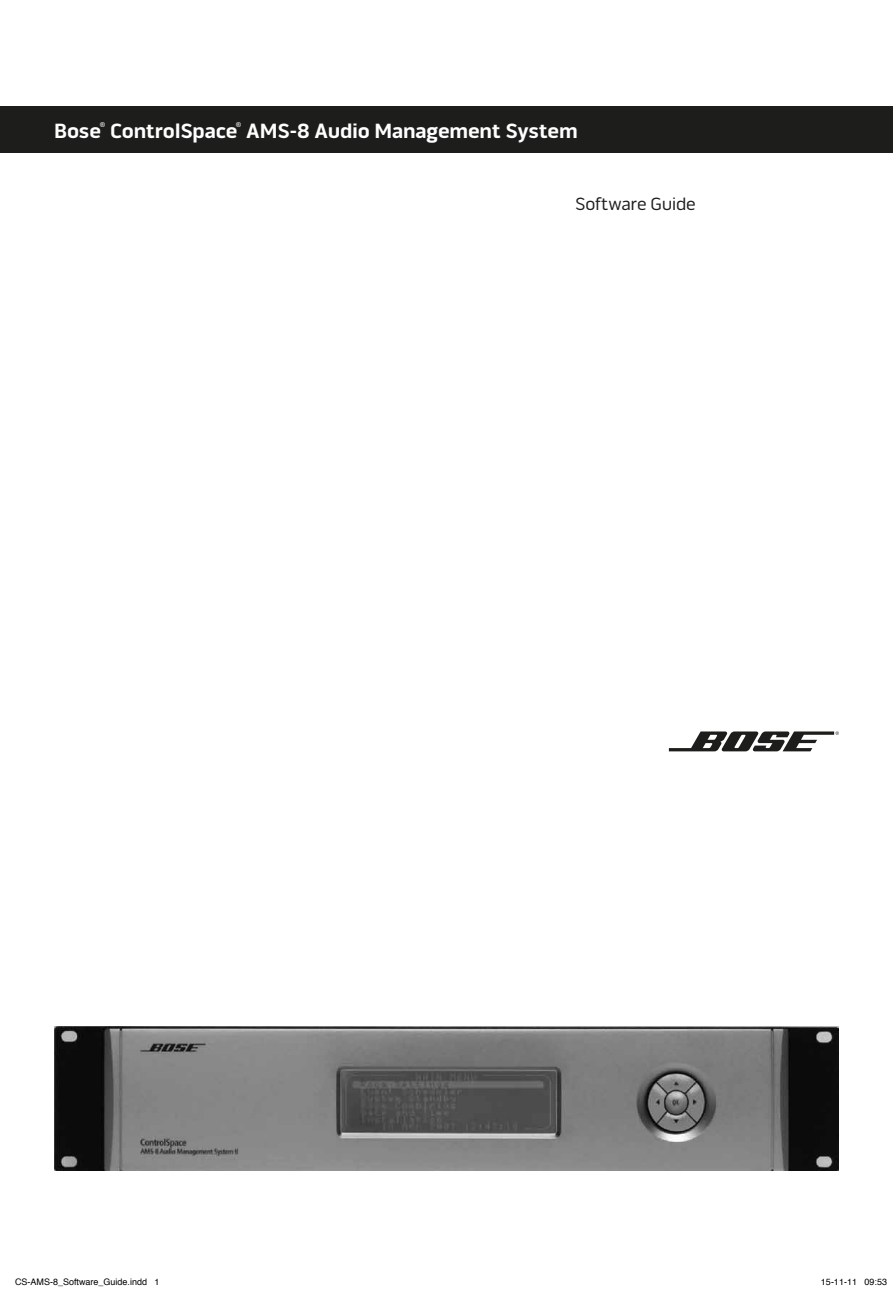
<style>
.page{position:relative;width:893px;height:1290px;background:#fff}
.page>*{position:absolute;margin:0;border:0;box-sizing:border-box;transform-origin:0 0}
.t1{font:700 21px "Bose Gothic";letter-spacing:-.01em;color:#fff}
.t2{font:18px "Bose Gothic";letter-spacing:-.01em;color:#1d1d1b}
.t3{font:9px "Helvetica";color:#000}
.t4{font:700 6.9px "Bose Gothic";color:#fff}
</style>
<div class="page">
<div style="left:0;top:106px;width:893px;height:47px;background:#1d1d1b"></div>
<svg style="left:669px;top:731px;width:170px;height:20px"></svg>
<img style="left:54px;top:1026px;width:785px;height:144px">
<p class="t4" style="left:100px;top:121px;width:7px">®</p>
<p class="t4" style="left:236px;top:121px;width:7px">®</p>
<p class="t1" style="left:54px;top:118px;width:525px">Bose ControlSpace AMS-8 Audio Management System</p>
<p class="t2" style="left:575px;top:193px;width:122px">Software Guide</p>
<p class="t3" style="left:15px;top:1275px;width:146px">CS-AMS-8_Software_Guide.indd 1</p>
<p class="t3" style="left:821px;top:1275px;width:68px">15-11-11 09:53</p>
</div>
